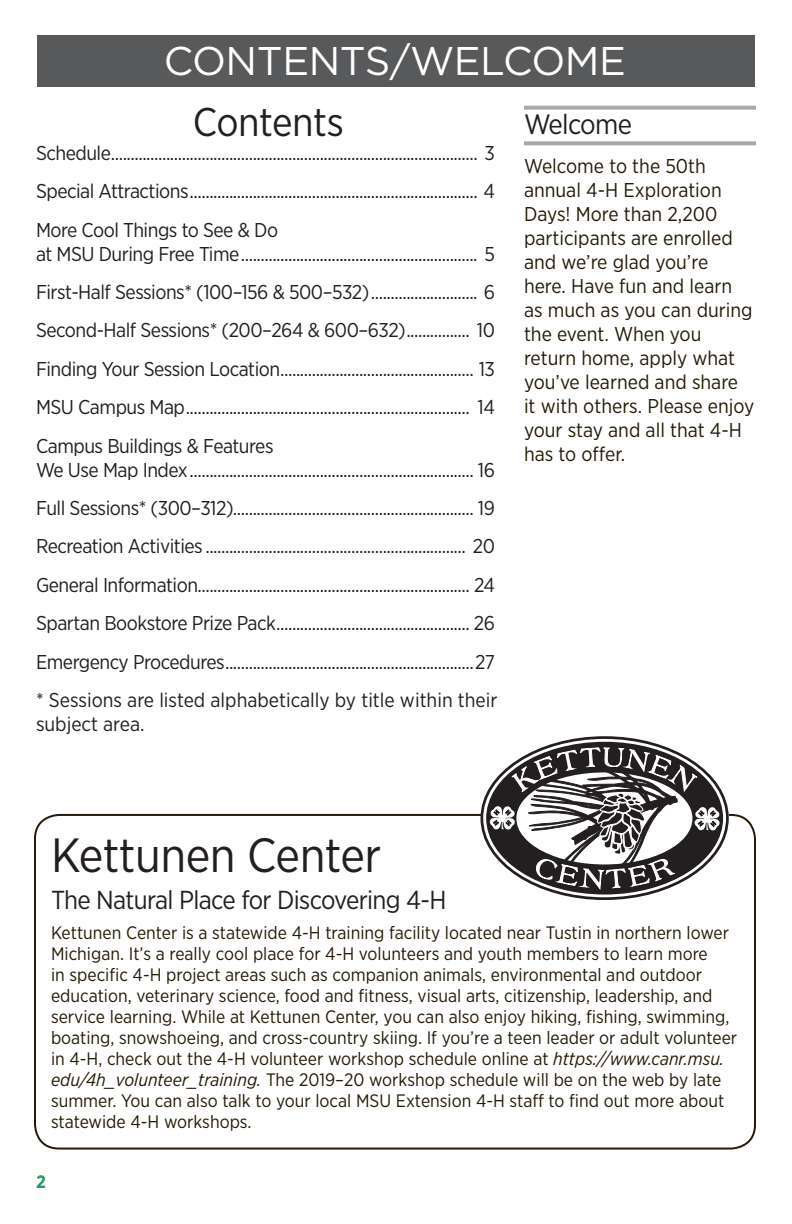
<style>
.page{position:relative;width:792px;height:1224px;background:#fff}
.page>*{position:absolute;margin:0;border:0;box-sizing:border-box;transform-origin:0 0}
.Headline{font:48px "Gotham Narrow";letter-spacing:-.01em;color:#231f20}
.Headline-2{font:40px "Gotham";letter-spacing:-.01em;color:#fff}
.Headline-3{font:40px "Gotham Narrow";letter-spacing:-.01em;color:#231f20}
.Subhead_1{font:28px "Gotham Narrow";letter-spacing:-.025em;color:#231f20}
.Subhead_2{font:26px "Gotham Narrow";letter-spacing:-.025em;color:#231f20}
.Body_text{font:20px/24px "Gotham Narrow";letter-spacing:-.025em;color:#231f20}
.Body_text-2{font:20px/24px "Gotham Narrow";color:#251b07}
.Body_text-3{font:20px/24px "Gotham Narrow";color:#231f20}
.Body_text-4{font:18px/21px "Gotham Narrow";color:#251b07}
.t1{font:700 18px "Gotham Narrow";color:#239963}
.s1{font-style:italic}
</style>
<div class="page">
<div style="left:37px;top:35px;width:718px;height:52px;background:#58595b"></div>
<svg style="left:524px;top:106px;width:232px;height:4px"></svg>
<svg style="left:524px;top:141px;width:232px;height:4px"></svg>
<div style="left:34px;top:814px;width:722px;height:336px;border:2px solid #251b07;border-radius:24px"></div>
<svg style="left:490px;top:743px;width:230px;height:146px"></svg>
<p class="Headline-2" style="left:164px;top:35px;width:464px">CONTENTS/WELCOME</p>
<p class="Subhead_1" style="left:524px;top:107px;width:110px">Welcome</p>
<p class="Body_text-2" style="left:524px;top:153px;width:232px">Welcome to the 50th annual 4-H Exploration<br>Days! More than 2,200 participants are enrolled and we’re glad you’re here. Have fun and learn as much as you can during the event. When you return home, apply what you’ve learned and share it with others. Please enjoy your stay and all that 4-H has to offer.</p>
<p class="Headline-3" style="left:193px;top:97px;width:153px">Contents</p>
<p class="Body_text" style="left:36px;top:140px;width:461px">Schedule............................................................................................. 3</p>
<p class="Body_text" style="left:36px;top:179px;width:461px">Special Attractions......................................................................... 4</p>
<p class="Body_text" style="left:36px;top:217px;width:461px">More Cool Things to See &amp; Do<br>at MSU During Free Time............................................................ 5</p>
<p class="Body_text" style="left:36px;top:280px;width:461px">First-Half Sessions* (100–156 &amp; 500–532)........................... 6</p>
<p class="Body_text" style="left:36px;top:318px;width:461px">Second-Half Sessions* (200–264 &amp; 600–632)................ 10</p>
<p class="Body_text" style="left:36px;top:356px;width:461px">Finding Your Session Location................................................. 13</p>
<p class="Body_text" style="left:36px;top:395px;width:461px">MSU Campus Map........................................................................ 14</p>
<p class="Body_text" style="left:36px;top:433px;width:461px">Campus Buildings &amp; Features<br>We Use Map Index........................................................................ 16</p>
<p class="Body_text" style="left:36px;top:496px;width:461px">Full Sessions* (300–312)............................................................. 19</p>
<p class="Body_text" style="left:36px;top:534px;width:461px">Recreation Activities .................................................................. 20</p>
<p class="Body_text" style="left:36px;top:572px;width:461px">General Information..................................................................... 24</p>
<p class="Body_text" style="left:36px;top:611px;width:461px">Spartan Bookstore Prize Pack................................................. 26</p>
<p class="Body_text" style="left:36px;top:649px;width:461px">Emergency Procedures...............................................................27</p>
<p class="Body_text-3" style="left:36px;top:688px;width:463px">* Sessions are listed alphabetically by title within their subject area.</p>
<p class="Headline" style="left:51px;top:826px;width:332px">Kettunen Center</p>
<p class="Subhead_2" style="left:51px;top:884px;width:397px">The Natural Place for Discovering 4-H</p>
<p class="Body_text-4" style="left:51px;top:922px;width:688px">Kettunen Center is a statewide 4-H training facility located near Tustin in northern lower Michigan. It’s a really cool place for 4-H volunteers and youth members to learn more<br>in specific 4-H project areas such as companion animals, environmental and outdoor education, veterinary science, food and fitness, visual arts, citizenship, leadership, and service learning. While at Kettunen Center, you can also enjoy hiking, fishing, swimming, boating, snowshoeing, and cross-country skiing. If you’re a teen leader or adult volunteer in 4-H, check out the 4-H volunteer workshop schedule online at <span class="s1">https://www.canr.msu. edu/4h_volunteer_training.</span> The 2019–20 workshop schedule will be on the web by late summer. You can also talk to your local MSU Extension 4-H staff to find out more about statewide 4-H workshops.</p>
<p class="t1" style="left:36px;top:1170px;width:11px">2</p>
</div>
